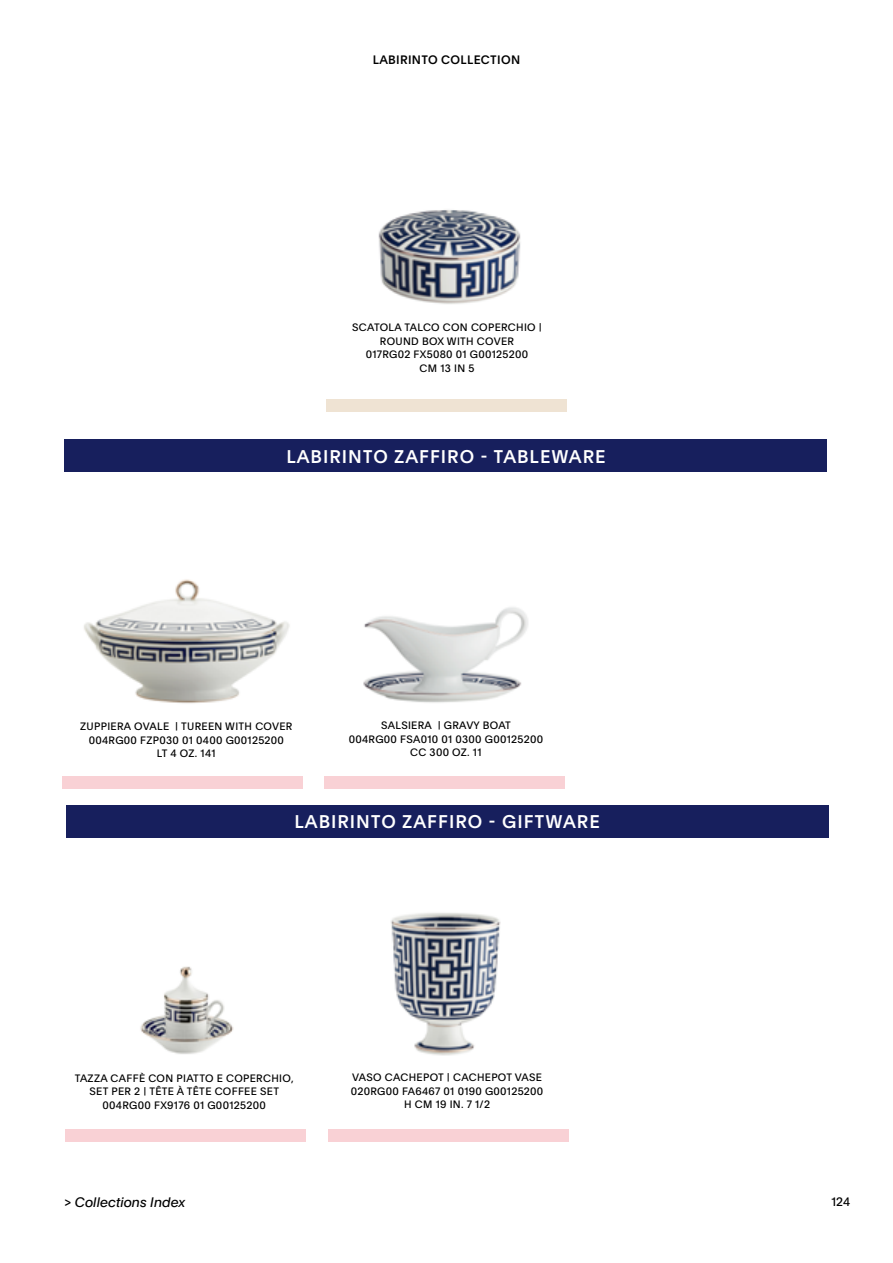
<style>
.page{position:relative;width:893px;height:1263px;background:#fff}
.page>*{position:absolute;margin:0;border:0;box-sizing:border-box;transform-origin:0 0}
.t1{font:500 18px "Plain";letter-spacing:.055em;color:#fff}
.t2{font:italic 13.5px "Plain";color:#000}
.t3{font:500 12px "Plain";letter-spacing:.025em;color:#000}
.t4{font:12px "Plain";color:#000}
.t5{font:10.5px/13.5px "Plain";letter-spacing:.025em;color:#000;text-align:center}
</style>
<div class="page">
<img style="left:84px;top:579px;width:206px;height:125px">
<img style="left:378px;top:210px;width:143px;height:94px">
<img style="left:391px;top:913px;width:110px;height:143px">
<div style="left:65px;top:439px;width:762px;height:33px;background:#171f5d"></div>
<img style="left:363px;top:607px;width:165px;height:96px">
<div style="left:66px;top:805px;width:762px;height:32px;background:#171f5d"></div>
<img style="left:140px;top:966px;width:94px;height:88px">
<div style="left:62px;top:777px;width:241px;height:12px;background:#f9d1d5"></div>
<div style="left:65px;top:1129px;width:241px;height:12px;background:#f9d1d5"></div>
<div style="left:326px;top:400px;width:241px;height:12px;background:#efe3d3"></div>
<div style="left:324px;top:777px;width:241px;height:12px;background:#f9d1d5"></div>
<div style="left:328px;top:1129px;width:241px;height:12px;background:#f9d1d5"></div>
<p class="t3" style="left:373px;top:51px;width:149px">LABIRINTO COLLECTION</p>
<p class="t5" style="left:352px;top:320px;width:191px">SCATOLA TALCO CON COPERCHIO |<br>ROUND BOX WITH COVER<br>017RG02 FX5080 01 G00125200<br>CM 13 IN 5</p>
<h1 class="t1" style="left:286px;top:443px;width:321px">LABIRINTO ZAFFIRO - TABLEWARE</h1>
<p class="t5" style="left:80px;top:719px;width:214px">ZUPPIERA OVALE | TUREEN WITH COVER<br>004RG00 FZP030 01 0400 G00125200<br>LT 4 OZ. 141</p>
<p class="t5" style="left:349px;top:718px;width:196px">SALSIERA | GRAVY BOAT<br>004RG00 FSA010 01 0300 G00125200<br>CC 300 OZ. 11</p>
<h1 class="t1" style="left:294px;top:809px;width:307px">LABIRINTO ZAFFIRO - GIFTWARE</h1>
<p class="t5" style="left:75px;top:1070px;width:220px">TAZZA CAFFÈ CON PIATTO E COPERCHIO,<br>SET PER 2 | TÊTE À TÊTE COFFEE SET<br>004RG00 FX9176 01 G00125200</p>
<p class="t5" style="left:351px;top:1070px;width:194px">VASO CACHEPOT | CACHEPOT VASE<br>020RG00 FA6467 01 0190 G00125200<br>H CM 19 IN. 7 1/2</p>
<p class="t2" style="left:64px;top:1192px;width:123px">&gt; Collections Index</p>
<p class="t4" style="left:831px;top:1194px;width:20px">124</p>
</div>
